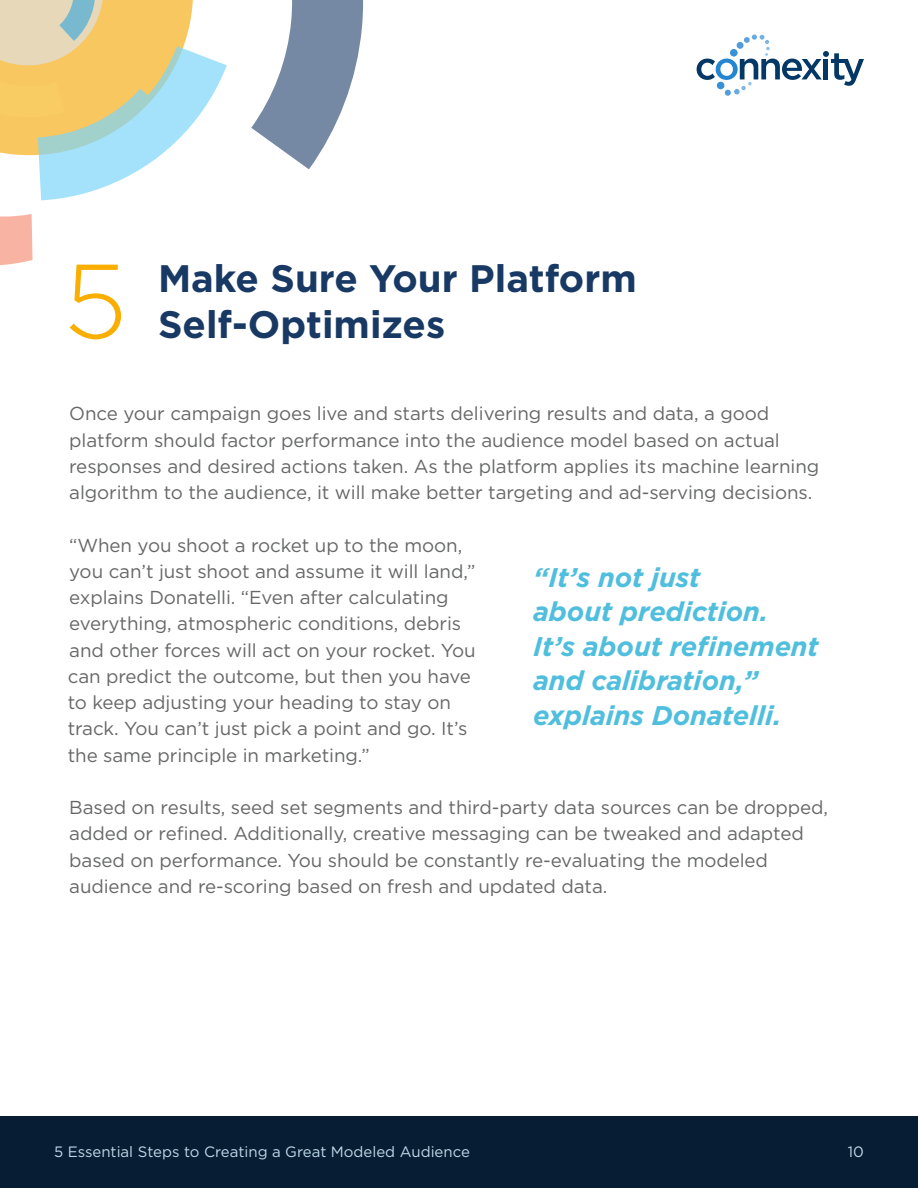
<style>
.page{position:relative;width:918px;height:1188px;background:#fff}
.page>*{position:absolute;margin:0;border:0;box-sizing:border-box;transform-origin:0 0}
.t1{font:300 105px "Gotham Pro";color:#faae00}
.t2{font:700 38.25px "Gotham Pro";color:#193965}
.t3{font:italic 700 27px/34.5px "Gotham Pro";letter-spacing:-.005em;color:#50bedd}
.t4{font:18.75px/26.2px "Gotham Pro";letter-spacing:-.005em;color:#666767}
.t5{font:15px "Gotham Pro";color:#bed9ea}
</style>
<div class="page">
<div style="left:0;top:1117px;width:918px;height:71px;background:#071d33"></div>
<svg style="left:697px;top:35px;width:167px;height:61px"></svg>
<svg style="left:251px;top:0;width:113px;height:169px"></svg>
<svg style="left:0;top:0;width:227px;height:266px"></svg>
<h1 class="t1" style="left:64px;top:244px;width:65px">5</h1>
<h2 class="t2" style="left:158px;top:257px;width:480px">Make Sure Your Platform</h2>
<h2 class="t2" style="left:158px;top:303px;width:289px">Self-Optimizes</h2>
<p class="t4" style="left:69px;top:401px;width:752px">Once your campaign goes live and starts delivering results and data, a good platform should factor performance into the audience model based on actual responses and desired actions taken. As the platform applies its machine learning algorithm to the audience, it will make better targeting and ad-serving decisions.</p>
<p class="t4" style="left:68px;top:532px;width:410px">“When you shoot a rocket up to the moon, you can’t just shoot and assume it will land,” explains Donatelli. “Even after calculating everything, atmospheric conditions, debris and other forces will act on your rocket. You can predict the outcome, but then you have to keep adjusting your heading to stay on track. You can’t just pick a point and go. It’s the same principle in marketing.”</p>
<p class="t4" style="left:69px;top:794px;width:760px">Based on results, seed set segments and third-party data sources can be dropped, added or refined. Additionally, creative messaging can be tweaked and adapted based on performance. You should be constantly re-evaluating the modeled audience and re-scoring based on fresh and updated data.</p>
<h3 class="t3" style="left:533px;top:559px;width:287px">“It’s not just<br>about prediction.<br>It’s about refinement and calibration,” explains Donatelli.</h3>
<p class="t5" style="left:54px;top:1143px;width:417px">5 Essential Steps to Creating a Great Modeled Audience</p>
<p class="t5" style="left:848px;top:1143px;width:18px">10</p>
</div>
